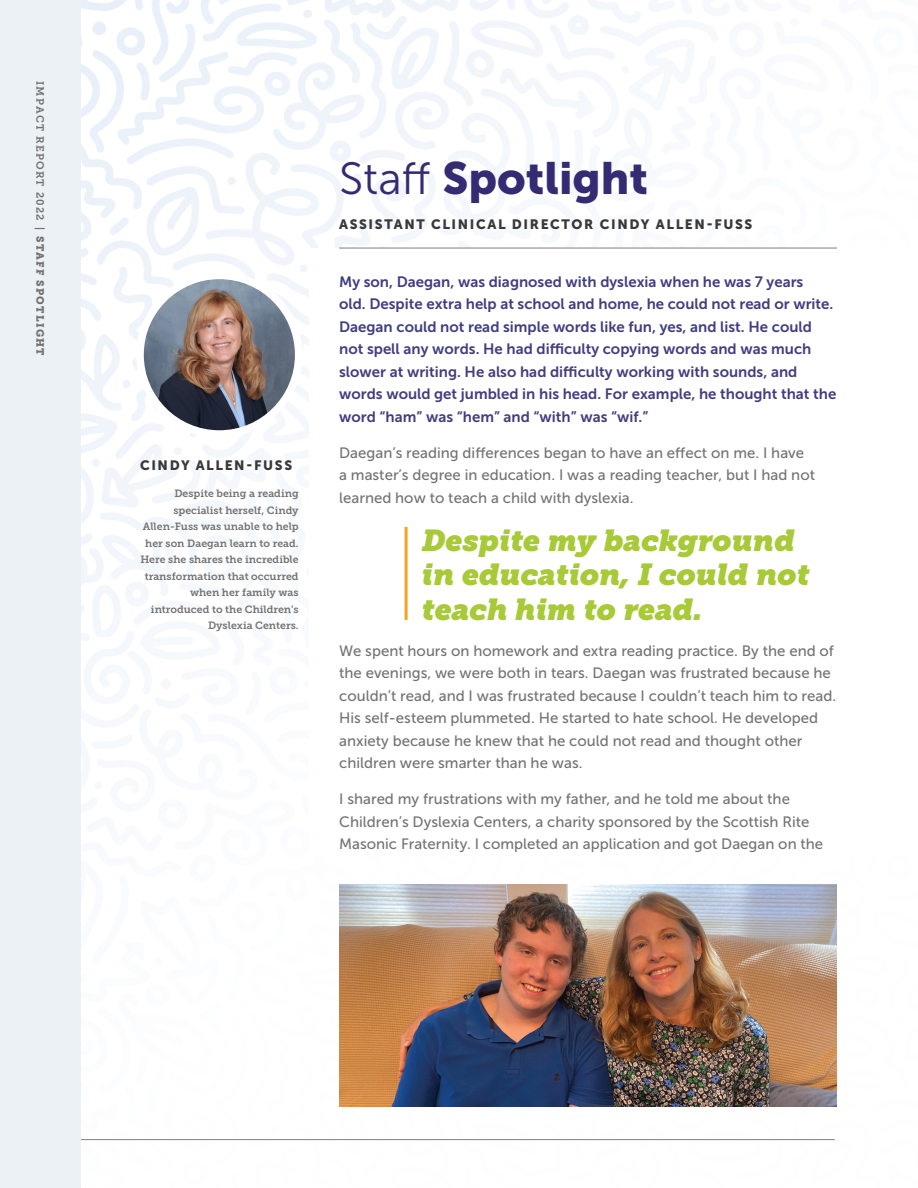
<style>
.page{position:relative;width:918px;height:1188px;background:#fff}
.page>*{position:absolute;margin:0;border:0;box-sizing:border-box;transform-origin:0 0}
.t1{font:45px "Museo Sans 900";color:#342b73}
.t2{font:italic 30px/34.5px "Museo Slab 1000";color:#a8c938}
.t3{font:15px/22.5px "Museo Sans 500";color:#737373}
.t4{font:15px/22.5px "Museo Sans 700";color:#423d80}
.t5{font:13.5px "Museo Sans 900";letter-spacing:.12em;color:#383838}
.t6{font:10.5px/16.5px "Museo Slab 700";color:#737373;text-align:right}
.t7{font:10.5px "Museo Slab 700";letter-spacing:.12em;color:#707070}
.s1{font-family:"Museo Slab 900"}
.s2{font-family:"Museo Sans 300"}
</style>
<div class="page">
<img style="left:140px;top:275px;width:159px;height:159px;border-radius:79px">
<div style="left:136px;top:272px;width:166px;height:166px;border:8px solid #fff;border-radius:50%"></div>
<hr style="left:339px;top:248px;width:498px;height:1px;background:#808080">
<img style="left:339px;top:885px;width:498px;height:222px">
<hr style="left:405px;top:527px;width:3px;height:93px;background:#f2a31f">
<hr style="left:66px;top:1139px;width:769px;height:1px;background:#808080">
<div style="left:0;top:1px;width:81px;height:1187px;background:#ecf1f6"></div>
<p class="t7" style="left:46px;top:81px;width:276px;rotate:90deg">IMPACT REPORT 2022 | <span class="s1">STAFF SPOTLIGHT</span></p>
<p class="t5" style="left:140px;top:458px;width:154px">CINDY ALLEN-FUSS</p>
<p class="t6" style="left:140px;top:485px;width:160px">Despite being a reading specialist herself, Cindy<br>Allen-Fuss was unable to help her son Daegan learn to read.<br>Here she shares the incredible transformation that occurred when her family was introduced to the Children’s<br>Dyslexia Centers.</p>
<p class="t1" style="left:339px;top:153px;width:311px"><span class="s2">Staff</span> Spotlight</p>
<p class="t5" style="left:339px;top:217px;width:415px">ASSISTANT CLINICAL DIRECTOR CINDY ALLEN-FUSS</p>
<p class="t4" style="left:339px;top:270px;width:499px">My son, Daegan, was diagnosed with dyslexia when he was 7 years<br>old. Despite extra help at school and home, he could not read or write.<br>Daegan could not read simple words like fun, yes, and list. He could not spell any words. He had difficulty copying words and was much slower at writing. He also had difficulty working with sounds, and words would get jumbled in his head. For example, he thought that the word “ham” was “hem” and “with” was “wif.”</p>
<p class="t3" style="left:339px;top:441px;width:477px">Daegan’s reading differences began to have an effect on me. I have a master’s degree in education. I was a reading teacher, but I had not learned how to teach a child with dyslexia.</p>
<p class="t2" style="left:420px;top:523px;width:389px">Despite my background in education, I could not teach him to read.</p>
<p class="t3" style="left:339px;top:639px;width:499px">We spent hours on homework and extra reading practice. By the end of the evenings, we were both in tears. Daegan was frustrated because he couldn’t read, and I was frustrated because I couldn’t teach him to read.<br>His self-esteem plummeted. He started to hate school. He developed anxiety because he knew that he could not read and thought other children were smarter than he was.</p>
<p class="t3" style="left:339px;top:788px;width:486px">I shared my frustrations with my father, and he told me about the<br>Children’s Dyslexia Centers, a charity sponsored by the Scottish Rite<br>Masonic Fraternity. I completed an application and got Daegan on the</p>
</div>
